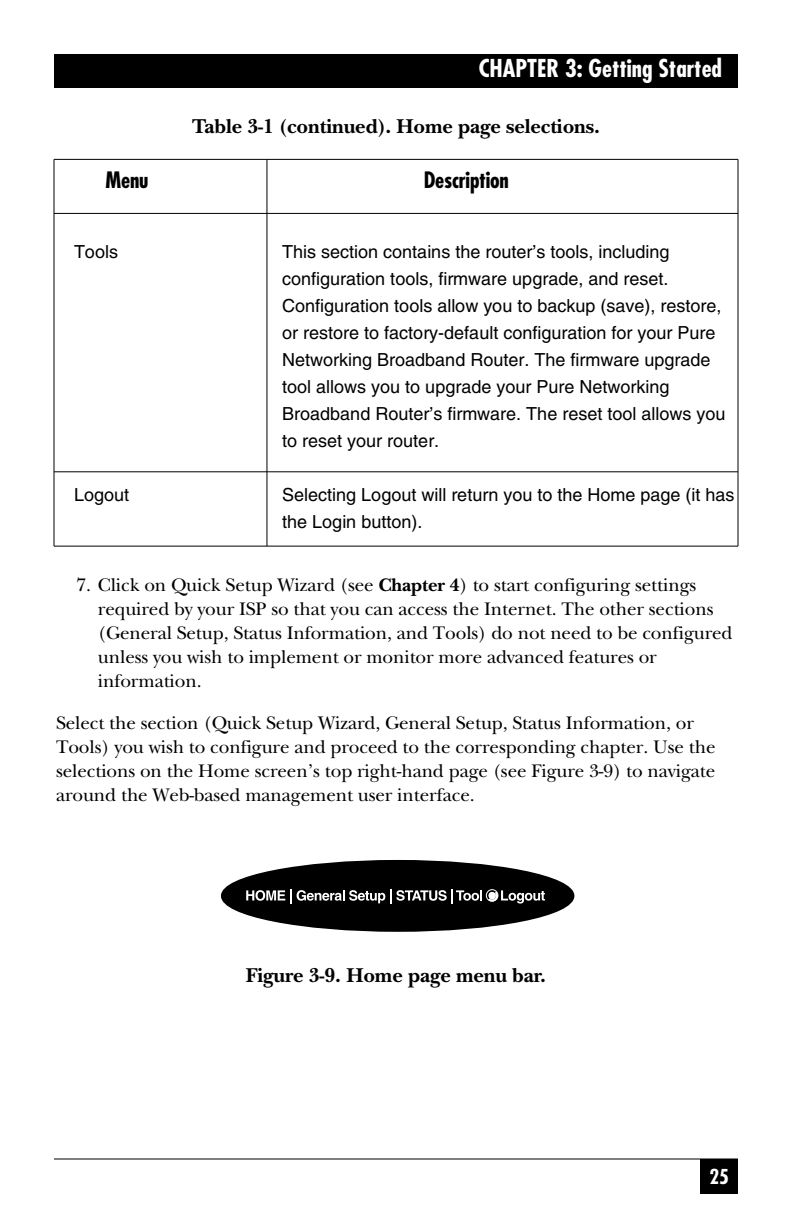
<style>
.page{position:relative;width:792px;height:1224px;background:#fff}
.page>*{position:absolute;margin:0;border:0;box-sizing:border-box;transform-origin:0 0}
.t1{font:700 condensed 24px "Futura";color:#fff}
.t2{font:700 condensed 22px "Futura";letter-spacing:-.01em;color:#000}
.t3{font:700 20.8px "New Baskerville";letter-spacing:-.005em;color:#000}
.t4{font:700 condensed 20px "Futura";color:#fff}
.t5{font:19px/24px "New Baskerville";letter-spacing:-.005em;color:#000}
.t6{font:18px/27px "Helvetica";color:#000}
.s1{font-weight:700}
</style>
<div class="page">
<div style="left:54px;top:54px;width:684px;height:34px;background:#000"></div>
<div style="left:700px;top:1159px;width:38px;height:35px;background:#000"></div>
<div style="left:221px;top:860px;width:353px;height:72px;background:#000;border:2px solid #000;border-radius:50%"></div>
<svg style="left:246px;top:889px;width:299px;height:15px"></svg>
<div style="left:486px;top:890px;width:12px;height:11px;border:1px solid #fff;border-radius:50%"></div>
<hr style="left:54px;top:1158px;width:684px;height:2px;background:#000">
<hr style="left:54px;top:159px;width:684px;height:1px;background:#000">
<hr style="left:54px;top:213px;width:684px;height:1px;background:#000">
<hr style="left:54px;top:471px;width:684px;height:1px;background:#000">
<hr style="left:54px;top:546px;width:684px;height:1px;background:#000">
<hr style="left:54px;top:159px;width:1px;height:387px;background:#000">
<hr style="left:266px;top:159px;width:1px;height:387px;background:#000">
<hr style="left:738px;top:159px;width:1px;height:387px;background:#000">
<p class="t1" style="left:479px;top:58px;width:245px">CHAPTER 3: Getting Started</p>
<p class="t3" style="left:192px;top:119px;width:409px">Table 3-1 (continued). Home page selections.</p>
<p class="t2" style="left:105px;top:170px;width:44px">Menu</p>
<p class="t2" style="left:424px;top:170px;width:87px">Description</p>
<p class="t6" style="left:74px;top:240px;width:46px">Tools</p>
<p class="t6" style="left:282px;top:240px;width:445px">This section contains the router’s tools, including configuration tools, firmware upgrade, and reset.<br>Configuration tools allow you to backup (save), restore, or restore to factory-default configuration for your Pure Networking Broadband Router. The firmware upgrade tool allows you to upgrade your Pure Networking Broadband Router’s firmware. The reset tool allows you to reset your router.</p>
<p class="t6" style="left:74px;top:483px;width:57px">Logout</p>
<p class="t6" style="left:282px;top:483px;width:454px">Selecting Logout will return you to the Home page (it has the Login button).</p>
<p class="t5" style="left:98px;top:575px;width:636px;text-indent:-22px">7. Click on Quick Setup Wizard (see <span class="s1">Chapter 4</span>) to start configuring settings required by your ISP so that you can access the Internet. The other sections (General Setup, Status Information, and Tools) do not need to be configured unless you wish to implement or monitor more advanced features or information.</p>
<p class="t5" style="left:56px;top:713px;width:661px">Select the section (Quick Setup Wizard, General Setup, Status Information, or Tools) you wish to configure and proceed to the corresponding chapter. Use the selections on the Home screen’s top right-hand page (see Figure 3-9) to navigate around the Web-based management user interface.</p>
<p class="t3" style="left:246px;top:968px;width:302px">Figure 3-9. Home page menu bar.</p>
<p class="t4" style="left:709px;top:1168px;width:21px">25</p>
</div>
